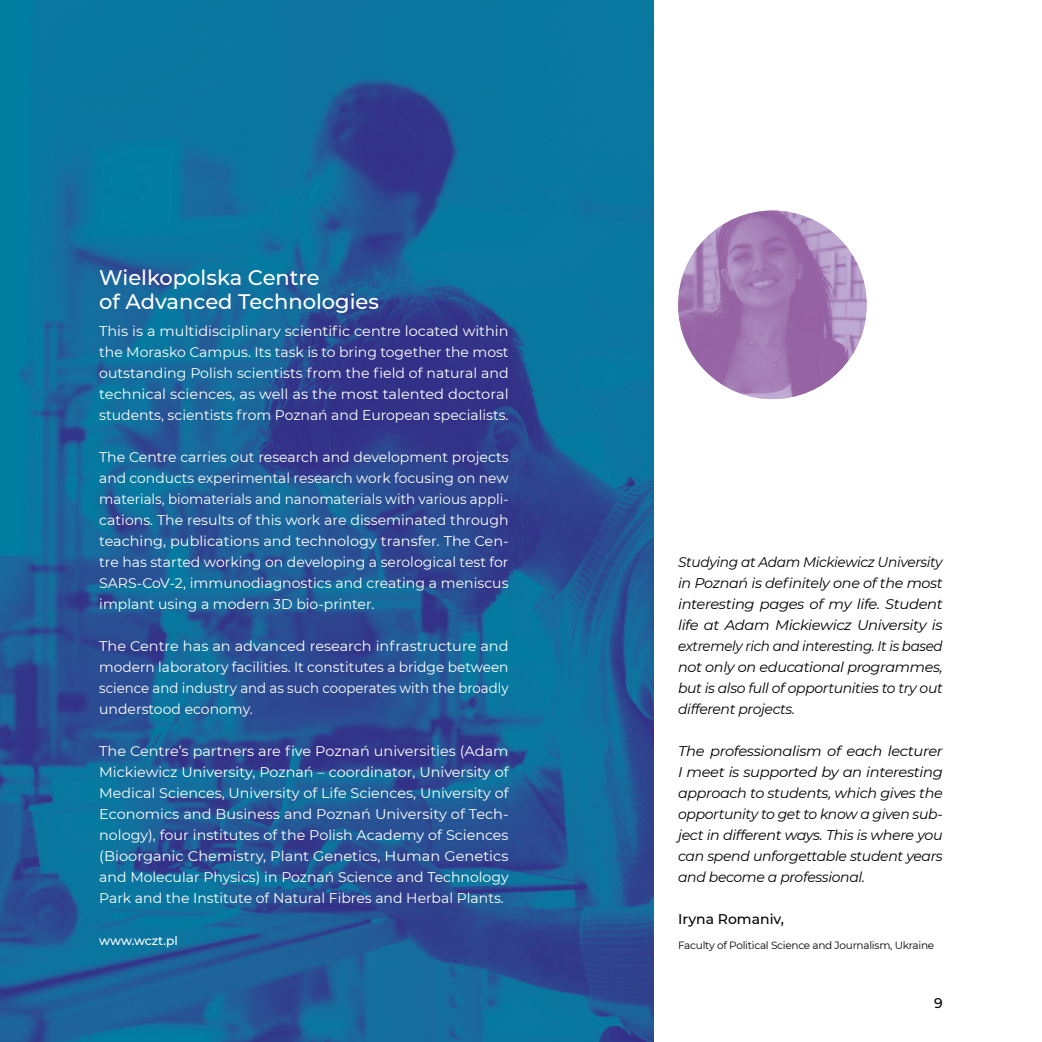
<style>
.page{position:relative;width:1042px;height:1042px;background:#fff}
.page>*{position:absolute;margin:0;border:0;box-sizing:border-box;transform-origin:0 0}
.t1{font:500 21px/24.5px "Montserrat";color:#fff}
.t2{font:14px/21px "Montserrat";color:#fff;text-align:justify}
.t3{font:italic 14px/21px "Montserrat";letter-spacing:-.025em;color:#000;text-align:justify}
.t4{font:italic 14px/21px "Montserrat";letter-spacing:-.025em;color:#000;text-align:justify;scale:1.05 1}
.t5{font:500 14px "Montserrat";color:#000}
.t6{font:500 12.25px "Montserrat";letter-spacing:-.01em;color:#fff}
.t7{font:10.5px "Montserrat";letter-spacing:-.025em;color:#000}
</style>
<div class="page">
<img style="left:0;top:0;width:653px;height:1042px">
<img style="left:678px;top:210px;width:188px;height:189px;border-radius:94px">
<h1 class="t1" style="left:99px;top:264px;width:281px">Wielkopolska Centre<br>of Advanced Technologies</h1>
<p class="t2" style="left:99px;top:320px;width:411px">This is a multidisciplinary scientific centre located within the Morasko Campus. Its task is to bring together the most outstanding Polish scientists from the field of natural and technical sciences, as well as the most talented doctoral students, scientists from Poznań and European specialists.</p>
<p class="t2" style="left:99px;top:446px;width:411px">The Centre carries out research and development projects and conducts experimental research work focusing on new materials, biomaterials and nanomaterials with various appli&shy;cations. The results of this work are disseminated through teaching, publications and technology transfer. The Cen&shy;tre has started working on developing a serological test for SARS-CoV-2, immunodiagnostics and creating a meniscus implant using a modern 3D bio-printer.</p>
<p class="t2" style="left:99px;top:635px;width:411px">The Centre has an advanced research infrastructure and modern laboratory facilities. It constitutes a bridge between science and industry and as such cooperates with the broadly understood economy.</p>
<p class="t2" style="left:99px;top:740px;width:411px">The Centre’s partners are five Poznań universities (Adam Mickiewicz University, Poznań – coordinator, University of Medical Sciences, University of Life Sciences, University of Economics and Business and Poznań University of Tech&shy;nology), four institutes of the Polish Academy of Sciences (Bioorganic Chemistry, Plant Genetics, Human Genetics and Molecular Physics) in Poznań Science and Technology Park and the Institute of Natural Fibres and Herbal Plants.</p>
<p class="t6" style="left:99px;top:932px;width:80px">www.wczt.pl</p>
<p class="t3" style="left:678px;top:551px;width:266px">Studying at Adam Mickiewicz University in Poznań is definitely one of the most interesting pages of my life. Student life at Adam Mickiewicz University is extremely rich and interesting. It is based not only on educational programmes, but is also full of opportunities to try out different projects.</p>
<p class="t4" style="left:678px;top:740px;width:253px">The professionalism of each lecturer I meet is supported by an interesting approach to students, which gives the opportunity to get to know a given sub&shy;ject in different ways. This is where you can spend unforgettable student years and become a professional.</p>
<p class="t5" style="left:678px;top:909px;width:108px">Iryna Romaniv,</p>
<p class="t7" style="left:678px;top:938px;width:258px">Faculty of Political Science and Journalism, Ukraine</p>
<p class="t5" style="left:934px;top:993px;width:10px">9</p>
</div>
